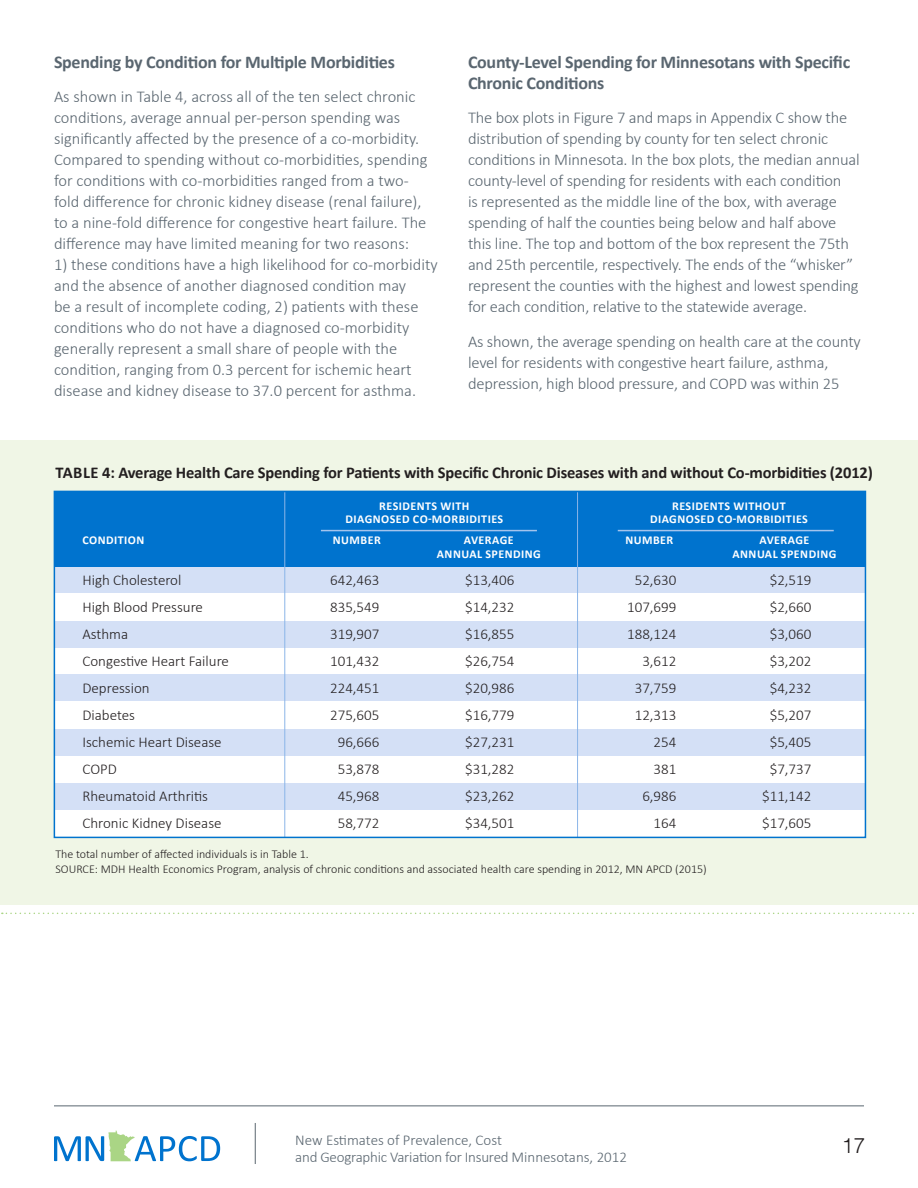
<style>
.page{position:relative;width:918px;height:1188px;background:#fff}
.page>*{position:absolute;margin:0;border:0;box-sizing:border-box;transform-origin:0 0}
.t1{font:300 21px "Helvetica";color:#231f20}
.Sub_head{font:700 18px/21px "Calibri";letter-spacing:-.015em;color:#5a6670}
.t2{font:300 16.5px/21px "Calibri";letter-spacing:-.01em;color:#5a6670}
.Figure___Table_Title{font:700 16.5px "Calibri";letter-spacing:-.01em;color:#231f20}
.t3{font:300 15px "Calibri";color:#231f20}
.t4{font:300 15px/16.5px "Calibri";letter-spacing:-.015em;color:#5a6670}
.t5{font:300 12px "Calibri";color:#231f20}
.t6{font:700 12px "Calibri";letter-spacing:.04em;color:#fff}
</style>
<div class="page">
<hr style="left:54px;top:1106px;width:810px;height:1px;background:#5a6670">
<hr style="left:255px;top:1123px;width:1px;height:41px;background:#5a6670">
<svg style="left:54px;top:1130px;width:166px;height:31px"></svg>
<div style="left:0;top:440px;width:918px;height:464px;background:#f0f6e6"></div>
<div style="left:54px;top:525px;width:811px;height:312px;background:#fff"></div>
<div style="left:54px;top:566px;width:811px;height:27px;background:#d4e0f6"></div>
<div style="left:54px;top:674px;width:811px;height:27px;background:#d4e0f6"></div>
<div style="left:54px;top:621px;width:811px;height:27px;background:#d4e0f6"></div>
<div style="left:54px;top:729px;width:811px;height:27px;background:#d4e0f6"></div>
<div style="left:55px;top:783px;width:811px;height:27px;background:#d4e0f6"></div>
<div style="left:54px;top:492px;width:811px;height:75px;background:#0073ce"></div>
<hr style="left:321px;top:530px;width:216px;height:1px;background:#a4c4ed">
<hr style="left:618px;top:530px;width:216px;height:1px;background:#a4c4ed">
<hr style="left:577px;top:492px;width:1px;height:346px;background:#8bb5e8">
<hr style="left:284px;top:492px;width:1px;height:346px;background:#8bb5e8">
<div style="left:54px;top:491px;width:812px;height:347px;border:2px solid #0073ce"></div>
<svg style="left:2px;top:913px;width:912px;height:1px"></svg>
<p class="Sub_head" style="left:54px;top:50px;width:342px">Spending by Condition for Multiple Morbidities</p>
<p class="t2" style="left:54px;top:86px;width:375px">As shown in Table 4, across all of the ten select chronic conditions, average annual per-person spending was significantly affected by the presence of a co-morbidity.<br>Compared to spending without co-morbidities, spending for conditions with co-morbidities ranged from a two&shy;fold difference for chronic kidney disease (renal failure), to a nine-fold difference for congestive heart failure. The difference may have limited meaning for two reasons:</p>
<p class="t2" style="left:54px;top:254px;width:385px">1) these conditions have a high likelihood for co-morbidity and the absence of another diagnosed condition may<br>be a result of incomplete coding, 2) patients with these conditions who do not have a diagnosed co-morbidity generally represent a small share of people with the condition, ranging from 0.3 percent for ischemic heart disease and kidney disease to 37.0 percent for asthma.</p>
<p class="Sub_head" style="left:468px;top:50px;width:384px">County-Level Spending for Minnesotans with Specific<br>Chronic Conditions</p>
<p class="t2" style="left:468px;top:107px;width:393px">The box plots in Figure 7 and maps in Appendix C show the distribution of spending by county for ten select chronic conditions in Minnesota. In the box plots, the median annual county-level of spending for residents with each condition<br>is represented as the middle line of the box, with average spending of half the counties being below and half above this line. The top and bottom of the box represent the 75th and 25th percentile, respectively. The ends of the “whisker” represent the counties with the highest and lowest spending for each condition, relative to the statewide average.</p>
<p class="t2" style="left:468px;top:330px;width:394px">As shown, the average spending on health care at the county level for residents with congestive heart failure, asthma, depression, high blood pressure, and COPD was within 25</p>
<p class="Figure___Table_Title" style="left:55px;top:463px;width:819px">TABLE 4: Average Health Care Spending for Patients with Specific Chronic Diseases with and without Co-morbidities (2012)</p>
<p class="t6" style="left:379px;top:499px;width:92px">RESIDENTS WITH</p>
<p class="t6" style="left:672px;top:499px;width:115px">RESIDENTS WITHOUT</p>
<p class="t6" style="left:345px;top:512px;width:159px">DIAGNOSED CO-MORBIDITIES</p>
<p class="t6" style="left:650px;top:512px;width:159px">DIAGNOSED CO-MORBIDITIES</p>
<p class="t6" style="left:82px;top:533px;width:63px">CONDITION</p>
<p class="t6" style="left:333px;top:533px;width:49px">NUMBER</p>
<p class="t6" style="left:464px;top:533px;width:51px">AVERAGE</p>
<p class="t6" style="left:625px;top:533px;width:49px">NUMBER</p>
<p class="t6" style="left:760px;top:533px;width:51px">AVERAGE</p>
<p class="t6" style="left:437px;top:547px;width:105px">ANNUAL SPENDING</p>
<p class="t6" style="left:733px;top:547px;width:105px">ANNUAL SPENDING</p>
<p class="t3" style="left:82px;top:571px;width:101px">High Cholesterol</p>
<p class="t3" style="left:330px;top:571px;width:51px">642,463</p>
<p class="t3" style="left:465px;top:571px;width:51px">$13,406</p>
<p class="t3" style="left:635px;top:571px;width:43px">52,630</p>
<p class="t3" style="left:770px;top:571px;width:43px">$2,519</p>
<p class="t3" style="left:82px;top:598px;width:122px">High Blood Pressure</p>
<p class="t3" style="left:330px;top:598px;width:51px">835,549</p>
<p class="t3" style="left:465px;top:598px;width:51px">$14,232</p>
<p class="t3" style="left:627px;top:598px;width:51px">107,699</p>
<p class="t3" style="left:770px;top:598px;width:43px">$2,660</p>
<p class="t3" style="left:82px;top:625px;width:47px">Asthma</p>
<p class="t3" style="left:330px;top:625px;width:51px">319,907</p>
<p class="t3" style="left:465px;top:625px;width:51px">$16,855</p>
<p class="t3" style="left:627px;top:625px;width:51px">188,124</p>
<p class="t3" style="left:770px;top:625px;width:43px">$3,060</p>
<p class="t3" style="left:82px;top:652px;width:148px">Congestive Heart Failure</p>
<p class="t3" style="left:330px;top:652px;width:51px">101,432</p>
<p class="t3" style="left:465px;top:652px;width:51px">$26,754</p>
<p class="t3" style="left:642px;top:652px;width:36px">3,612</p>
<p class="t3" style="left:770px;top:652px;width:43px">$3,202</p>
<p class="t3" style="left:82px;top:679px;width:69px">Depression</p>
<p class="t3" style="left:330px;top:679px;width:51px">224,451</p>
<p class="t3" style="left:465px;top:679px;width:51px">$20,986</p>
<p class="t3" style="left:635px;top:679px;width:43px">37,759</p>
<p class="t3" style="left:770px;top:679px;width:43px">$4,232</p>
<p class="t3" style="left:82px;top:706px;width:54px">Diabetes</p>
<p class="t3" style="left:330px;top:706px;width:51px">275,605</p>
<p class="t3" style="left:465px;top:706px;width:51px">$16,779</p>
<p class="t3" style="left:635px;top:706px;width:43px">12,313</p>
<p class="t3" style="left:770px;top:706px;width:43px">$5,207</p>
<p class="t3" style="left:82px;top:733px;width:141px">Ischemic Heart Disease</p>
<p class="t3" style="left:338px;top:733px;width:43px">96,666</p>
<p class="t3" style="left:465px;top:733px;width:51px">$27,231</p>
<p class="t3" style="left:654px;top:733px;width:24px">254</p>
<p class="t3" style="left:770px;top:733px;width:43px">$5,405</p>
<p class="t3" style="left:82px;top:760px;width:36px">COPD</p>
<p class="t3" style="left:338px;top:760px;width:43px">53,878</p>
<p class="t3" style="left:465px;top:760px;width:51px">$31,282</p>
<p class="t3" style="left:654px;top:760px;width:24px">381</p>
<p class="t3" style="left:770px;top:760px;width:43px">$7,737</p>
<p class="t3" style="left:82px;top:787px;width:127px">Rheumatoid Arthritis</p>
<p class="t3" style="left:338px;top:787px;width:43px">45,968</p>
<p class="t3" style="left:465px;top:787px;width:51px">$23,262</p>
<p class="t3" style="left:642px;top:787px;width:36px">6,986</p>
<p class="t3" style="left:762px;top:787px;width:51px">$11,142</p>
<p class="t3" style="left:82px;top:814px;width:141px">Chronic Kidney Disease</p>
<p class="t3" style="left:338px;top:814px;width:43px">58,772</p>
<p class="t3" style="left:465px;top:814px;width:51px">$34,501</p>
<p class="t3" style="left:654px;top:814px;width:24px">164</p>
<p class="t3" style="left:762px;top:814px;width:51px">$17,605</p>
<p class="t5" style="left:55px;top:847px;width:255px">The total number of affected individuals is in Table 1.</p>
<p class="t5" style="left:55px;top:862px;width:653px">SOURCE: MDH Health Economics Program, analysis of chronic conditions and associated health care spending in 2012, MN APCD (2015)</p>
<p class="t4" style="left:295px;top:1132px;width:333px">New Estimates of Prevalence, Cost<br>and Geographic Variation for Insured Minnesotans, 2012</p>
<p class="t1" style="left:842px;top:1128px;width:25px">17</p>
</div>
